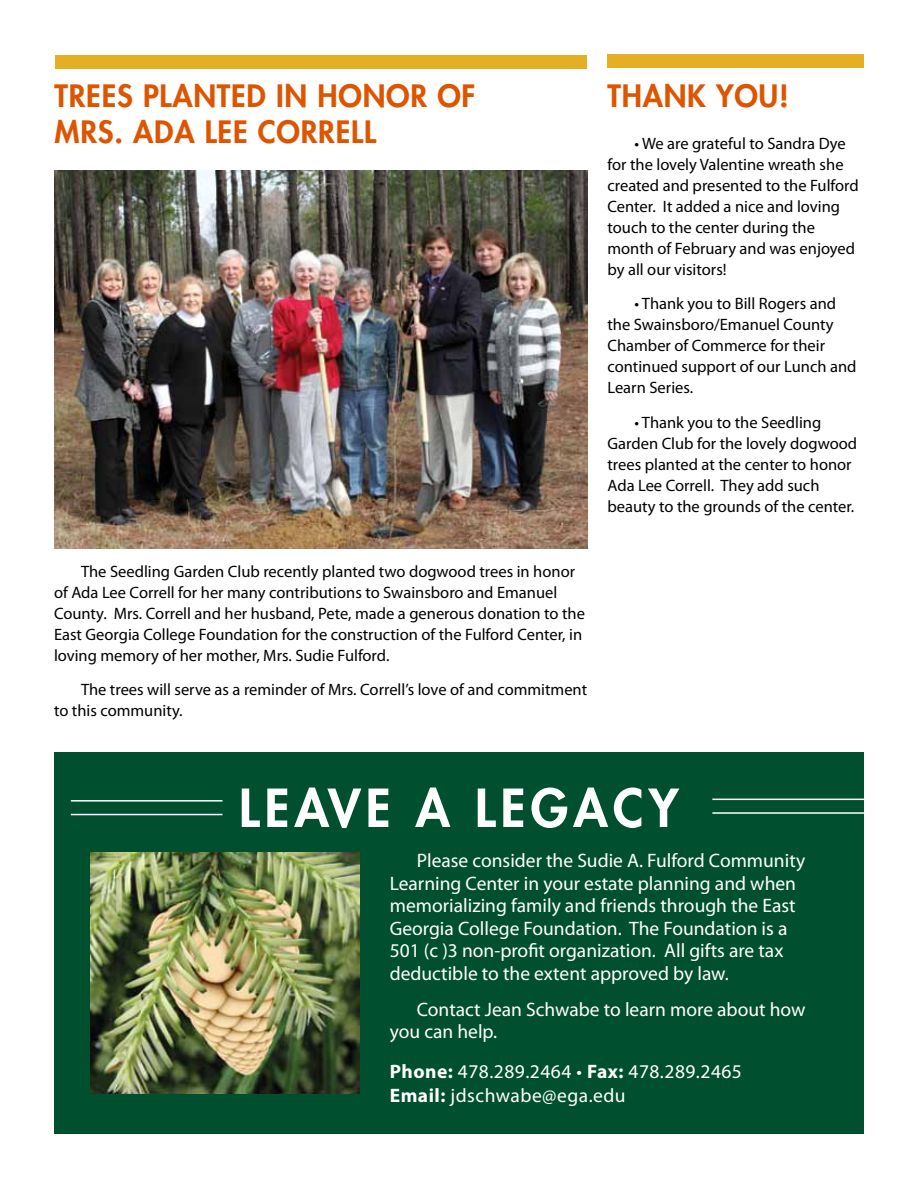
<style>
.page{position:relative;width:918px;height:1188px;background:#fff}
.page>*{position:absolute;margin:0;border:0;box-sizing:border-box;transform-origin:0 0}
.t1{font:800 51px "Futura Std";color:#fff}
.t2{font:800 30px "Futura Std";letter-spacing:.025em;color:#d50}
.t3{font:19.5px/22.5px "Myriad Pro";color:#fff}
.t4{font:19.5px/24px "Myriad Pro";letter-spacing:.025em;color:#fff}
.t5{font:16.5px/21px "Myriad Pro";color:#000}
.s1{font-weight:700}
</style>
<div class="page">
<div style="left:608px;top:54px;width:256px;height:14px;background:#e6ae23"></div>
<div style="left:55px;top:56px;width:532px;height:13px;background:#e6ae23"></div>
<div style="left:54px;top:752px;width:810px;height:382px;background:#00502f"></div>
<img style="left:90px;top:853px;width:269px;height:240px">
<hr style="left:71px;top:800px;width:151px;height:2px;background:#fff">
<hr style="left:71px;top:814px;width:151px;height:1px;background:#fff">
<hr style="left:712px;top:799px;width:152px;height:1px;background:#fff">
<hr style="left:712px;top:812px;width:152px;height:2px;background:#fff">
<img style="left:54px;top:171px;width:533px;height:378px">
<h2 class="t2" style="left:55px;top:77px;width:31px">TREES</h2>
<h2 class="t2" style="left:143px;top:77px;width:19px">PLANTED</h2>
<h2 class="t2" style="left:276px;top:77px;width:86px">IN HONOR</h2>
<h2 class="t2" style="left:437px;top:77px;width:20px">OF</h2>
<h2 class="t2" style="left:55px;top:113px;width:240px">MRS. ADA LEE CORRELL</h2>
<p class="t5" style="left:54px;top:561px;width:532px;text-indent:27px">The Seedling Garden Club recently planted two dogwood trees in honor of Ada Lee Correll for her many contributions to Swainsboro and Emanuel County. Mrs. Correll and her husband, Pete, made a generous donation to the East Georgia College Foundation for the construction of the Fulford Center, in loving memory of her mother, Mrs. Sudie Fulford.</p>
<p class="t5" style="left:54px;top:679px;width:535px;text-indent:27px">The trees will serve as a reminder of Mrs. Correll’s love of and commitment to this community.</p>
<h2 class="t2" style="left:608px;top:77px;width:36px">THAN</h2>
<h2 class="t2" style="left:687px;top:77px;width:103px">K YOU!</h2>
<p class="t5" style="left:608px;top:132px;width:253px;text-indent:27px">• We are grateful to Sandra Dye for the lovely Valentine wreath she created and presented to the Fulford<br>Center. It added a nice and loving touch to the center during the month of February and was enjoyed by all our visitors!</p>
<p class="t5" style="left:608px;top:293px;width:250px;text-indent:27px">• Thank you to Bill Rogers and the Swainsboro/Emanuel County<br>Chamber of Commerce for their continued support of our Lunch and<br>Learn Series.</p>
<p class="t5" style="left:608px;top:411px;width:251px;text-indent:27px">• Thank you to the Seedling<br>Garden Club for the lovely dogwood trees planted at the center to honor<br>Ada Lee Correll. They add such beauty to the grounds of the center.</p>
<h1 class="t1" style="left:239px;top:776px;width:31px">LEAVE</h1>
<h1 class="t1" style="left:416px;top:776px;width:94px">A LEGAC</h1>
<h1 class="t1" style="left:649px;top:776px;width:31px">Y</h1>
<p class="t3" style="left:390px;top:849px;width:417px;text-indent:27px">Please consider the Sudie A. Fulford Community Learning Center in your estate planning and when memorializing family and friends through the East Georgia College Foundation. The Foundation is a 501 (c )3 non-profit organization. All gifts are tax deductible to the extent approved by law.</p>
<p class="t3" style="left:390px;top:998px;width:417px;text-indent:27px">Contact Jean Schwabe to learn more about how you can help.</p>
<p class="t4" style="left:390px;top:1059px;width:354px"><span class="s1">Phone:</span> 478.289.2464 • <span class="s1">Fax:</span> 478.289.2465<br><span class="s1">Email:</span> jdschwabe@ega.edu</p>
</div>
